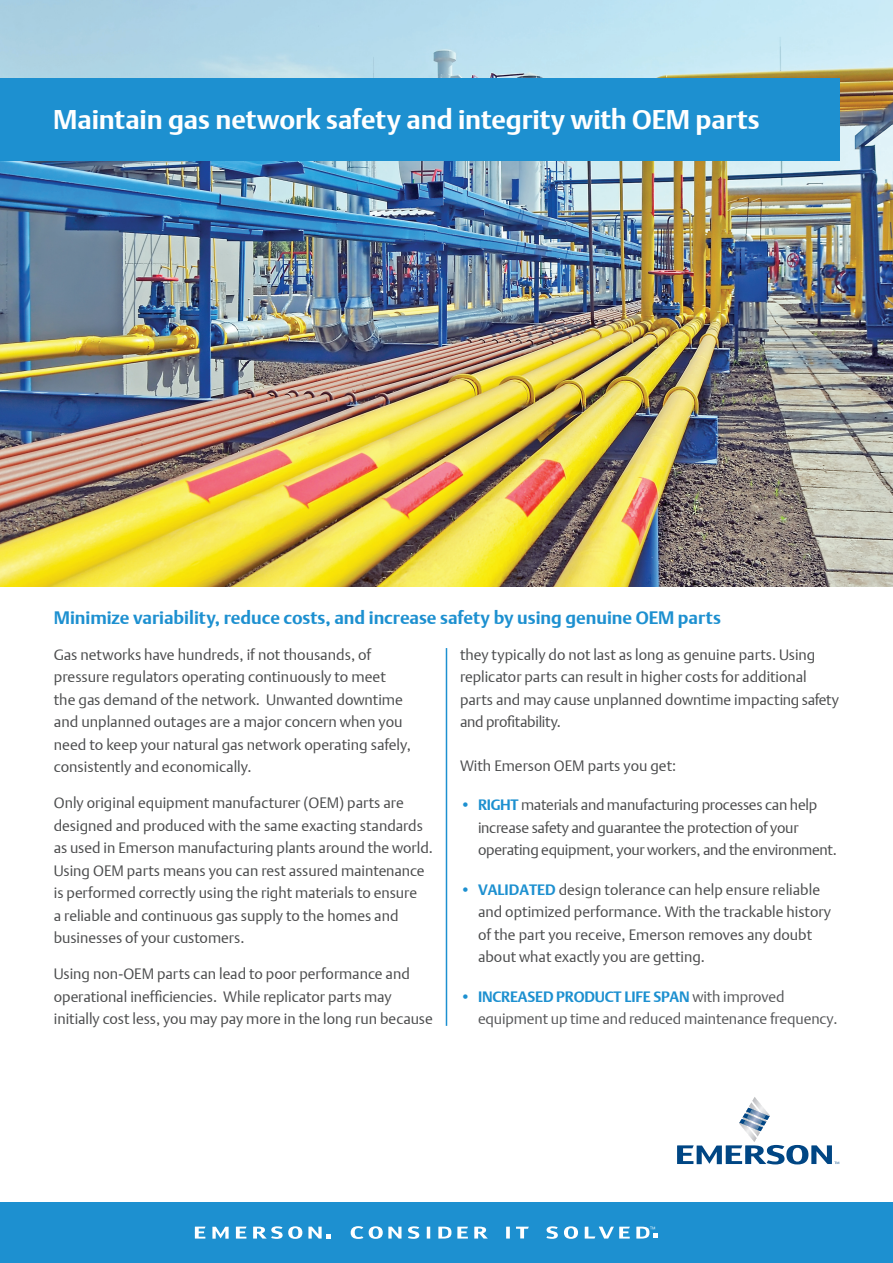
<style>
.page{position:relative;width:893px;height:1263px;background:#fff}
.page>*{position:absolute;margin:0;border:0;box-sizing:border-box;transform-origin:0 0}
.t1{font:700 27px "DTL Argo T";letter-spacing:-.005em;color:#fff}
.t2{font:700 18px "DTL Argo T";color:#1d90d0}
.t3{font:15px/22.5px "DTL Argo T Light";color:#4b4c4d}
.t4{font:15px/22.5px "DTL Argo T Light";letter-spacing:-.02em;color:#4b4c4d}
.t5{font:15px "DTL Argo T Light";letter-spacing:-.01em;color:#57585a}
.t6{font:700 15px "DTL Argo T";letter-spacing:-.01em;color:#1d90d0}
.s1{font-family:"DTL Argo T";font-weight:700;color:#1d90d0}
.s2{font-family:"DTL Argo T Light";font-weight:400;color:#57585a}
</style>
<div class="page">
<img style="left:0;top:0;width:892px;height:587px">
<div style="left:0;top:78px;width:839px;height:82px;background:#1d90d0"></div>
<div style="left:0;top:1202px;width:892px;height:61px;background:#1d90d0"></div>
<svg style="left:236px;top:1227px;width:10px;height:12px"></svg>
<svg style="left:195px;top:1227px;width:10px;height:12px"></svg>
<svg style="left:212px;top:1227px;width:16px;height:12px"></svg>
<svg style="left:253px;top:1226px;width:49px;height:13px"></svg>
<svg style="left:474px;top:1227px;width:14px;height:12px"></svg>
<svg style="left:564px;top:1226px;width:14px;height:13px"></svg>
<svg style="left:457px;top:1227px;width:11px;height:12px"></svg>
<svg style="left:408px;top:1226px;width:11px;height:13px"></svg>
<svg style="left:546px;top:1226px;width:12px;height:13px"></svg>
<svg style="left:427px;top:1227px;width:3px;height:12px"></svg>
<svg style="left:506px;top:1227px;width:4px;height:12px"></svg>
<svg style="left:516px;top:1227px;width:13px;height:11px"></svg>
<svg style="left:584px;top:1227px;width:46px;height:12px"></svg>
<svg style="left:438px;top:1227px;width:13px;height:12px"></svg>
<svg style="left:350px;top:1226px;width:51px;height:13px"></svg>
<svg style="left:308px;top:1227px;width:23px;height:12px"></svg>
<svg style="left:636px;top:1227px;width:21px;height:12px"></svg>
<svg style="left:677px;top:1097px;width:162px;height:67px"></svg>
<hr style="left:446px;top:648px;width:1px;height:378px;background:#1d90d0">
<h1 class="t1" style="left:53px;top:104px;width:708px">Maintain gas network safety and integrity with OEM parts</h1>
<p class="t2" style="left:54px;top:607px;width:668px">Minimize variability, reduce costs, and increase safety by using genuine OEM parts</p>
<p class="t3" style="left:460px;top:643px;width:380px">they typically do not last as long as genuine parts. Using replicator parts can result in higher costs for additional parts and may cause unplanned downtime impacting safety and profitability.</p>
<p class="t3" style="left:460px;top:754px;width:218px">With Emerson OEM parts you get:</p>
<p class="t4" style="left:478px;top:794px;width:360px;text-indent:-18px"><span class="s1">• RIGHT</span> materials and manufacturing processes can help increase safety and guarantee the protection of your operating equipment, your workers, and the environment.</p>
<p class="t3" style="left:478px;top:878px;width:354px;text-indent:-18px"><span class="s1">• VALIDATED</span> design tolerance can help ensure reliable and optimized performance. With the trackable history of the part you receive, Emerson removes any doubt about what exactly you are getting.</p>
<p class="t6" style="left:460px;top:988px;width:326px">• INCREASED PRODUCT LIFE SPAN <span class="s2">with improved</span></p>
<p class="t5" style="left:478px;top:1010px;width:361px">equipment up time and reduced maintenance frequency.</p>
<p class="t3" style="left:54px;top:643px;width:358px">Gas networks have hundreds, if not thousands, of pressure regulators operating continuously to meet the gas demand of the network. Unwanted downtime and unplanned outages are a major concern when you need to keep your natural gas network operating safely, consistently and economically.</p>
<p class="t3" style="left:54px;top:792px;width:380px">Only original equipment manufacturer (OEM) parts are designed and produced with the same exacting standards as used in Emerson manufacturing plants around the world.<br>Using OEM parts means you can rest assured maintenance is performed correctly using the right materials to ensure<br>a reliable and continuous gas supply to the homes and businesses of your customers.</p>
<p class="t3" style="left:54px;top:963px;width:380px">Using non-OEM parts can lead to poor performance and operational inefficiencies. While replicator parts may initially cost less, you may pay more in the long run because</p>
</div>
